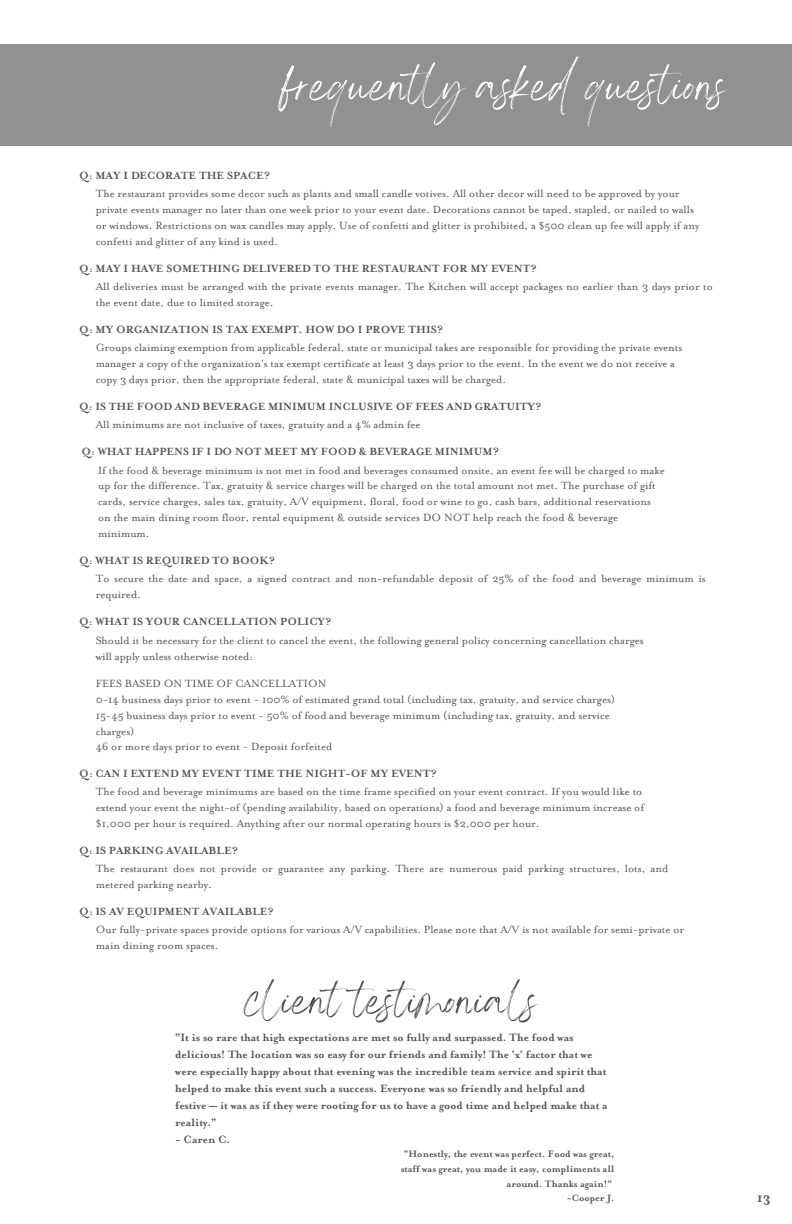
<style>
.page{position:relative;width:792px;height:1224px;background:#fff}
.page>*{position:absolute;margin:0;border:0;box-sizing:border-box;transform-origin:0 0}
.t1{font:72px "Angella White";color:#fff}
.t2{font:66px "Angella White";color:#525354}
.t3{font:700 15px "Mrs Eaves";color:#525354}
.t4{font:700 12.2px/17px "Mrs Eaves";color:#525354}
.t5{font:12px/15.8px "Mrs Eaves Roman";color:#525354}
.t6{font:700 12px "Mrs Eaves";color:#525354}
.t7{font:700 10.7px/14.8px "Mrs Eaves";color:#525354;text-align:right}
</style>
<div class="page">
<div style="left:0;top:44px;width:792px;height:101px;background:#909191"></div>
<h3 class="t1" style="left:283px;top:39px;width:446px">frequently asked questions</h3>
<h2 class="t6" style="left:79px;top:169px;width:192px">Q: MAY I DECORATE THE SPACE?</h2>
<h3 class="t5" style="left:96px;top:186px;width:605px">The restaurant provides some decor such as plants and small candle votives. All other decor will need to be approved by your private events manager no later than one week prior to your event date. Decorations cannot be taped, stapled, or nailed to walls or windows. Restrictions on wax candles may apply. Use of confetti and glitter is prohibited, a $500 clean up fee will apply if any confetti and glitter of any kind is used.</h3>
<h2 class="t6" style="left:79px;top:261px;width:459px">Q: MAY I HAVE SOMETHING DELIVERED TO THE RESTAURANT FOR MY EVENT?</h2>
<h3 class="t5" style="left:96px;top:279px;width:619px">All deliveries must be arranged with the private events manager. The Kitchen will accept packages no earlier than 3 days prior to the event date, due to limited storage.</h3>
<h3 class="t6" style="left:79px;top:322px;width:365px">Q: MY ORGANIZATION IS TAX EXEMPT. HOW DO I PROVE THIS?</h3>
<h2 class="t5" style="left:96px;top:340px;width:588px">Groups claiming exemption from applicable federal, state or municipal takes are responsible for providing the private events manager a copy of the organization's tax exempt certificate at least 3 days prior to the event. In the event we do not receive a copy 3 days prior, then the appropriate federal, state &amp; municipal taxes will be charged.</h2>
<h2 class="t6" style="left:79px;top:399px;width:464px">Q: IS THE FOOD AND BEVERAGE MINIMUM INCLUSIVE OF FEES AND GRATUITY?</h2>
<h3 class="t5" style="left:96px;top:416px;width:326px">All minimums are not inclusive of taxes, gratuity and a 4% admin fee</h3>
<h2 class="t6" style="left:82px;top:445px;width:419px">Q: WHAT HAPPENS IF I DO NOT MEET MY FOOD &amp; BEVERAGE MINIMUM?</h2>
<h3 class="t5" style="left:98px;top:462px;width:568px">If the food &amp; beverage minimum is not met in food and beverages consumed onsite, an event fee will be charged to make up for the difference. Tax, gratuity &amp; service charges will be charged on the total amount not met. The purchase of gift cards, service charges, sales tax, gratuity, A/V equipment, floral, food or wine to go, cash bars, additional reservations on the main dining room floor, rental equipment &amp; outside services DO NOT help reach the food &amp; beverage minimum.</h3>
<p class="t6" style="left:79px;top:553px;width:197px">Q: WHAT IS REQUIRED TO BOOK?</p>
<p class="t5" style="left:96px;top:571px;width:612px">To secure the date and space, a signed contract and non-refundable deposit of 25% of the food and beverage minimum is required.</p>
<p class="t6" style="left:79px;top:614px;width:254px">Q: WHAT IS YOUR CANCELLATION POLICY?</p>
<h1 class="t5" style="left:96px;top:632px;width:550px">Should it be necessary for the client to cancel the event, the following general policy concerning cancellation charges will apply unless otherwise noted:</h1>
<h3 class="t5" style="left:96px;top:675px;width:521px">FEES BASED ON TIME OF CANCELLATION<br>0-14 business days prior to event - 100% of estimated grand total (including tax, gratuity, and service charges)<br>15-45 business days prior to event - 50% of food and beverage minimum (including tax, gratuity, and service charges)<br>46 or more days prior to event - Deposit forfeited</h3>
<h3 class="t6" style="left:79px;top:767px;width:359px">Q: CAN I EXTEND MY EVENT TIME THE NIGHT-OF MY EVENT?</h3>
<h2 class="t5" style="left:96px;top:784px;width:550px">The food and beverage minimums are based on the time frame specified on your event contract. If you would like to extend your event the night-of (pending availability, based on operations) a food and beverage minimum increase of $1,000 per hour is required. Anything after our normal operating hours is $2,000 per hour.</h2>
<h2 class="t6" style="left:79px;top:843px;width:160px">Q: IS PARKING AVAILABLE?</h2>
<h3 class="t5" style="left:96px;top:861px;width:574px">The restaurant does not provide or guarantee any parking. There are numerous paid parking structures, lots, and metered parking nearby.</h3>
<h2 class="t6" style="left:79px;top:905px;width:196px">Q: IS AV EQUIPMENT AVAILABLE?</h2>
<h3 class="t5" style="left:96px;top:921px;width:590px;line-height:16.5px">Our fully-private spaces provide options for various A/V capabilities. Please note that A/V is not available for semi-private or main dining room spaces.</h3>
<h2 class="t2" style="left:246px;top:958px;width:294px">client testimonials</h2>
<h1 class="t4" style="left:175px;top:1029px;width:434px">“It is so rare that high expectations are met so fully and surpassed. The food was delicious! The location was so easy for our friends and family! The ‘x’ factor that we were especially happy about that evening was the incredible team service and spirit that helped to make this event such a success. Everyone was so friendly and helpful and festive — it was as if they were rooting for us to have a good time and helped make that a reality.”</h1>
<h1 class="t4" style="left:175px;top:1131px;width:57px">- Caren C.</h1>
<h2 class="t7" style="left:401px;top:1147px;width:215px">“Honestly, the event was perfect. Food was great, staff was great, you made it easy, compliments all around. Thanks again!”</h2>
<h3 class="t7" style="left:567px;top:1191px;width:49px">-Cooper J.</h3>
<h3 class="t3" style="left:757px;top:1189px;width:15px">13</h3>
</div>
